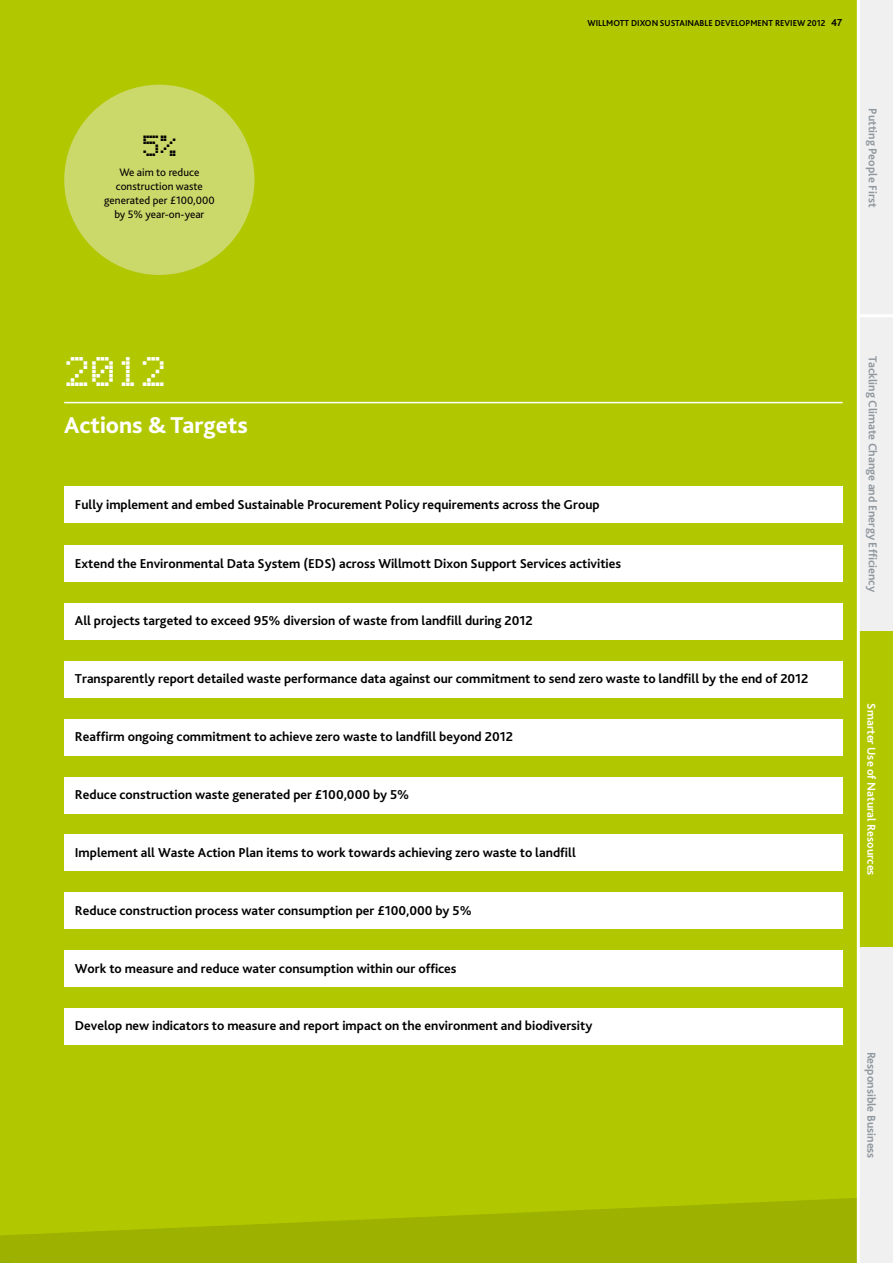
<style>
.page{position:relative;width:893px;height:1263px;background:#b1c800}
.page>*{position:absolute;margin:0;border:0;box-sizing:border-box;transform-origin:0 0}
.t1{font:46.05px "Bubbledot ICG Fine Pos";color:#fff}
.t2{font:32.55px "Bubbledot ICG Fine Pos";color:#000}
.t3{font:800 24px "Bliss 2";color:#fff}
.t4{font:700 13.5px "Bliss 2";color:#000}
.t5{font:700 12px "Bliss 2";color:#90989e}
.t6{font:700 12px "Bliss 2";color:#fff}
.t7{font:11.25px/14.1px "Bliss 2";color:#000;text-align:center}
.t8{font:700 10.5px "Bliss 2";color:#000}
.t9{font:700 9px "Bliss 2";color:#000}
</style>
<div class="page">
<svg style="left:0;top:1196px;width:857px;height:67px;fill:#9cb100"></svg>
<svg style="left:0;top:1261px;width:22px;height:2px"></svg>
<div style="left:64px;top:486px;width:779px;height:37px;background:#fff"></div>
<div style="left:64px;top:545px;width:779px;height:37px;background:#fff"></div>
<hr style="left:64px;top:402px;width:779px;height:1px;background:#fff">
<div style="left:859px;top:0;width:34px;height:316px;background:#f0f0f1"></div>
<div style="left:859px;top:316px;width:34px;height:315px;background:#f0f0f1"></div>
<div style="left:859px;top:947px;width:34px;height:316px;background:#f0f0f1"></div>
<hr style="left:857px;top:0;width:3px;height:1263px;background:#fff">
<hr style="left:859px;top:314px;width:34px;height:3px;background:#fff">
<div style="left:64px;top:603px;width:779px;height:37px;background:#fff"></div>
<div style="left:64px;top:661px;width:779px;height:37px;background:#fff"></div>
<div style="left:64px;top:777px;width:779px;height:36px;background:#fff"></div>
<div style="left:64px;top:834px;width:779px;height:37px;background:#fff"></div>
<div style="left:64px;top:719px;width:779px;height:36px;background:#fff"></div>
<div style="left:64px;top:892px;width:779px;height:37px;background:#fff"></div>
<div style="left:64px;top:950px;width:779px;height:37px;background:#fff"></div>
<div style="left:64px;top:1008px;width:779px;height:37px;background:#fff"></div>
<div style="left:64px;top:85px;width:190px;height:190px;background:#cbd86a;border-radius:50%"></div>
<h2 class="t2" style="left:142px;top:130px;width:37px">5%</h2>
<p class="t7" style="left:104px;top:165px;width:112px">We aim to reduce construction waste generated per £100,000 by 5% year-on-year</p>
<p class="t8" style="left:831px;top:16px;width:13px">47</p>
<p class="t9" style="left:588px;top:18px;width:239px">WILLMOTT DIXON SUSTAINABLE DEVELOPMENT REVIEW 2012</p>
<p class="t5" style="left:880px;top:108px;width:101px;rotate:90deg">Putting People First</p>
<h1 class="t1" style="left:64px;top:349px;width:103px">2012</h1>
<p class="t5" style="left:880px;top:356px;width:237px;rotate:90deg">Tackling Climate Change and Energy Efficiency</p>
<h3 class="t3" style="left:64px;top:411px;width:185px">Actions &amp; Targets</h3>
<p class="t4" style="left:75px;top:496px;width:526px">Fully implement and embed Sustainable Procurement Policy requirements across the Group</p>
<p class="t4" style="left:75px;top:555px;width:548px">Extend the Environmental Data System (EDS) across Willmott Dixon Support Services activities</p>
<p class="t4" style="left:75px;top:612px;width:459px">All projects targeted to exceed 95% diversion of waste from landfill during 2012</p>
<p class="t4" style="left:75px;top:670px;width:735px">Transparently report detailed waste performance data against our commitment to send zero waste to landfill by the end of 2012</p>
<p class="t4" style="left:75px;top:728px;width:440px">Reaffirm ongoing commitment to achieve zero waste to landfill beyond 2012</p>
<p class="t4" style="left:75px;top:786px;width:336px">Reduce construction waste generated per £100,000 by 5%</p>
<p class="t4" style="left:75px;top:844px;width:502px">Implement all Waste Action Plan items to work towards achieving zero waste to landfill</p>
<p class="t4" style="left:75px;top:902px;width:398px">Reduce construction process water consumption per £100,000 by 5%</p>
<p class="t4" style="left:75px;top:960px;width:383px">Work to measure and reduce water consumption within our offices</p>
<p class="t4" style="left:75px;top:1017px;width:519px">Develop new indicators to measure and report impact on the environment and biodiversity</p>
<p class="t6" style="left:879px;top:703px;width:174px;rotate:90deg">Smarter Use of Natural Resources</p>
<p class="t5" style="left:879px;top:1052px;width:108px;rotate:90deg">Responsible Business</p>
</div>
